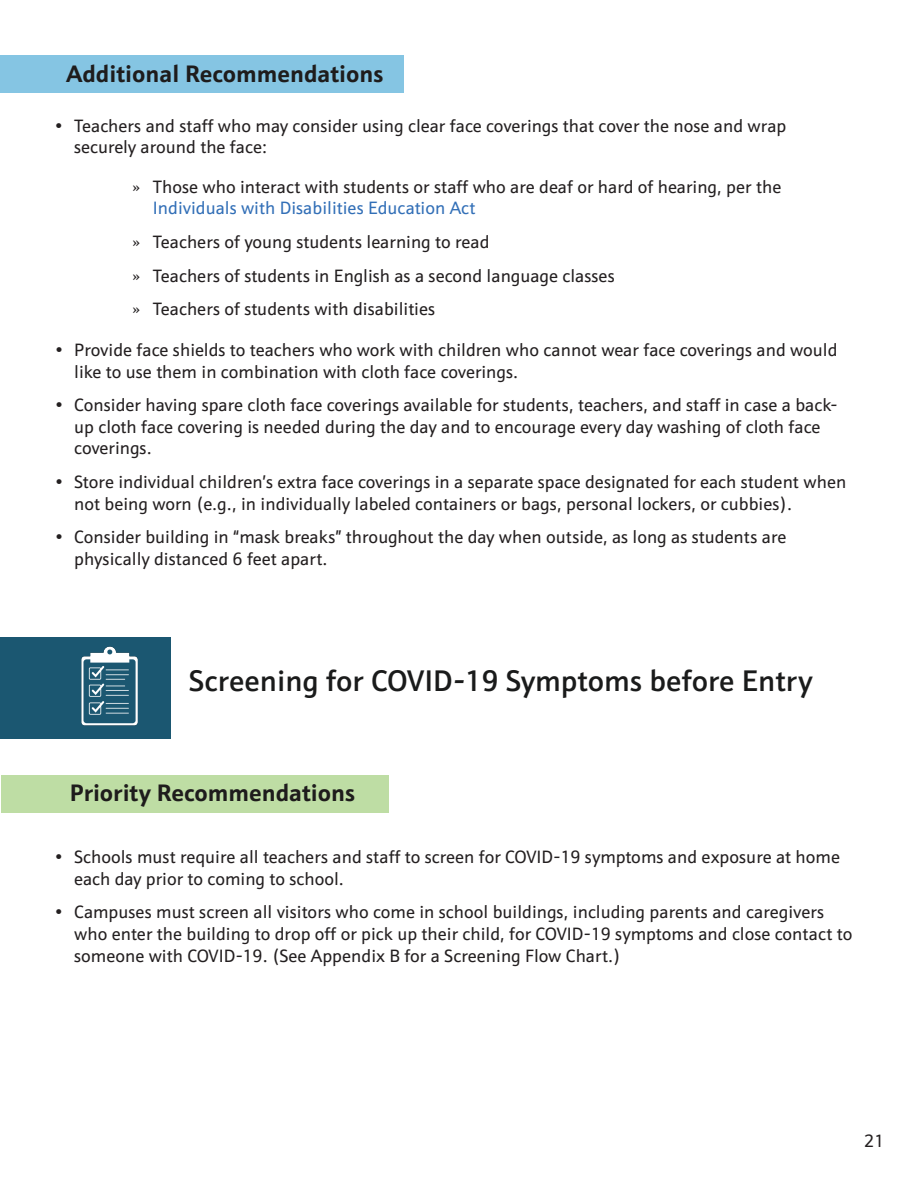
<style>
.page{position:relative;width:918px;height:1188px;background:#fff}
.page>*{position:absolute;margin:0;border:0;box-sizing:border-box;transform-origin:0 0}
.t1{font:500 30px "Schnebel Sans ME";color:#1a1b1b}
.t2{font:700 24px "Schnebel Sans ME";color:#1e1c1c}
.t3{font:18px/21.6px "Schnebel Sans ME";color:#231f20}
.t4{font:18px "Schnebel Sans ME";color:#326fb7}
</style>
<div class="page">
<div style="left:1px;top:637px;width:170px;height:101px;background:#1b5771"></div>
<img style="left:81px;top:646px;width:57px;height:80px">
<div style="left:1px;top:775px;width:388px;height:38px;background:#bedda4"></div>
<div style="left:0;top:56px;width:404px;height:37px;background:#85c5e3"></div>
<p class="t2" style="left:66px;top:54px;width:319px">Additional Recommendations</p>
<p class="t3" style="left:74px;top:115px;width:714px;text-indent:-20px">• Teachers and staff who may consider using clear face coverings that cover the nose and wrap securely around the face:</p>
<p class="t3" style="left:133px;top:176px;width:650px">» Those who interact with students or staff who are deaf or hard of hearing, per the</p>
<p class="t4" style="left:153px;top:196px;width:324px">Individuals with Disabilities Education Act</p>
<p class="t3" style="left:133px;top:231px;width:358px">» Teachers of young students learning to read</p>
<p class="t3" style="left:133px;top:265px;width:484px">» Teachers of students in English as a second language classes</p>
<p class="t3" style="left:133px;top:298px;width:304px">» Teachers of students with disabilities</p>
<p class="t3" style="left:74px;top:339px;width:765px;text-indent:-20px">• Provide face shields to teachers who work with children who cannot wear face coverings and would like to use them in combination with cloth face coverings.</p>
<p class="t3" style="left:74px;top:394px;width:764px;text-indent:-20px">• Consider having spare cloth face coverings available for students, teachers, and staff in case a back&shy;up cloth face covering is needed during the day and to encourage every day washing of cloth face coverings.</p>
<p class="t3" style="left:74px;top:471px;width:774px;text-indent:-20px">• Store individual children’s extra face coverings in a separate space designated for each student when not being worn (e.g., in individually labeled containers or bags, personal lockers, or cubbies).</p>
<p class="t3" style="left:74px;top:526px;width:714px;text-indent:-20px">• Consider building in “mask breaks” throughout the day when outside, as long as students are physically distanced 6 feet apart.</p>
<p class="t1" style="left:189px;top:658px;width:625px">Screening for COVID-19 Symptoms before Entry</p>
<p class="t2" style="left:70px;top:772px;width:287px">Priority Recommendations</p>
<p class="t3" style="left:74px;top:846px;width:767px;text-indent:-20px">• Schools must require all teachers and staff to screen for COVID-19 symptoms and exposure at home each day prior to coming to school.</p>
<p class="t3" style="left:74px;top:901px;width:780px;text-indent:-20px">• Campuses must screen all visitors who come in school buildings, including parents and caregivers who enter the building to drop off or pick up their child, for COVID-19 symptoms and close contact to someone with COVID-19. (See Appendix B for a Screening Flow Chart.)</p>
<p class="t3" style="left:864px;top:1130px;width:22px">21</p>
</div>
